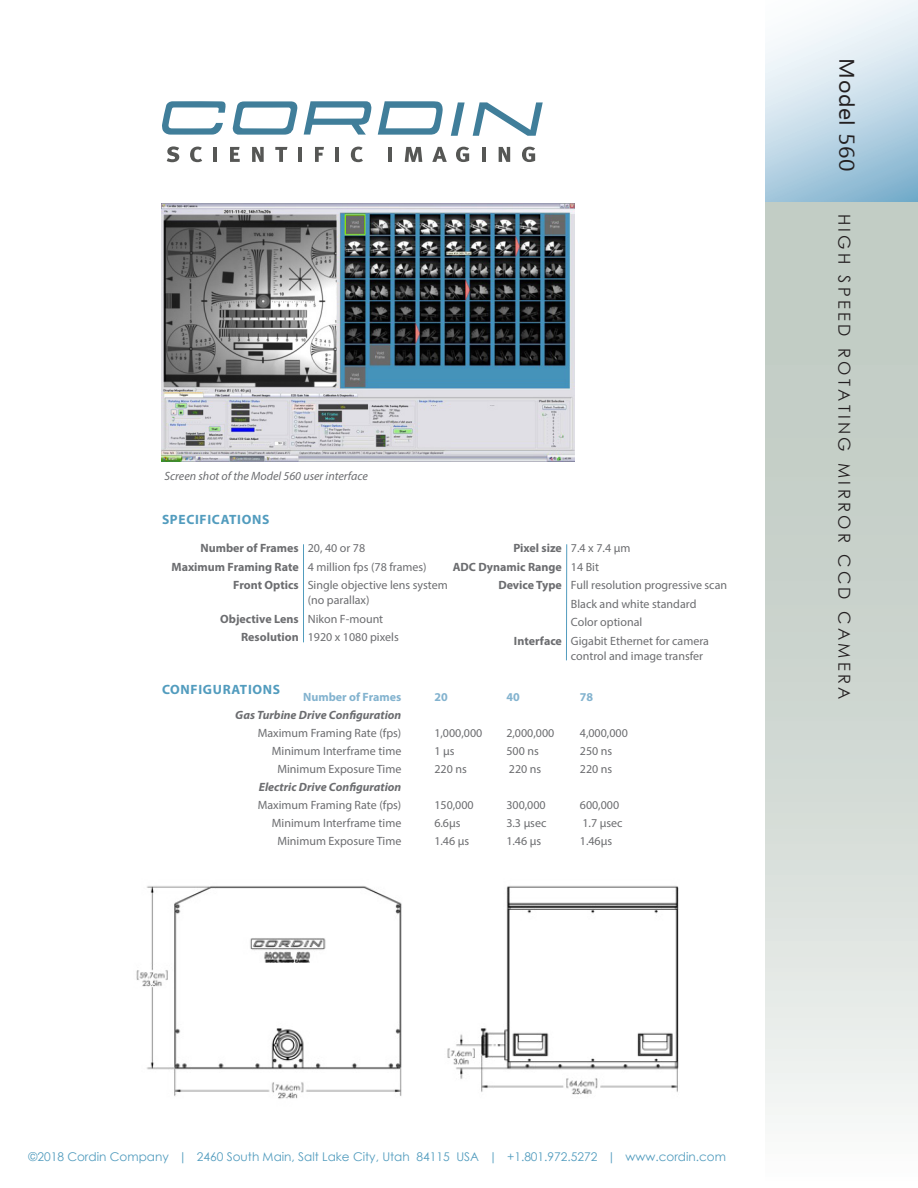
<style>
.page{position:relative;width:918px;height:1188px;background:#fff}
.page>*{position:absolute;margin:0;border:0;box-sizing:border-box;transform-origin:0 0}
.t1{font:21px "Ebrima";letter-spacing:.02em;color:#231f20;scale:1.1 1}
.t2{font:16.5px "Century Gothic";letter-spacing:.2em;color:#231f20}
.t3{font:700 13.5px "Myriad Pro";letter-spacing:.05em;color:#529cbe}
.t4{font:12px/15px "Myriad Pro";color:#6c6d70;text-align:center}
.t5{font:12px "Century Gothic";color:#529cbe}
.t6{font:700 12px "Myriad Pro";color:#6c6d70}
.t7{font:italic 700 12px "Myriad Pro";color:#6c6d70}
.t8{font:italic 12px "Myriad Pro";color:#6c6d70}
.t9{font:700 12px "Myriad Pro";color:#83b3cf}
.s1{font-weight:400}
.s2{font-weight:700}
</style>
<div class="page">
<svg style="left:765px;top:0;width:153px;height:202px"></svg>
<div style="left:765px;top:202px;width:153px;height:986px;background:linear-gradient(to bottom,#b7c3ba,#f1f3f2)"></div>
<img style="left:162px;top:203px;width:412px;height:258px">
<img style="left:136px;top:885px;width:543px;height:214px">
<hr style="left:303px;top:544px;width:1px;height:98px;background:#529cbe">
<hr style="left:566px;top:544px;width:1px;height:116px;background:#529cbe">
<svg style="left:162px;top:101px;width:64px;height:34px"></svg>
<svg style="left:232px;top:101px;width:66px;height:34px"></svg>
<svg style="left:304px;top:101px;width:68px;height:34px"></svg>
<svg style="left:378px;top:101px;width:65px;height:34px"></svg>
<svg style="left:451px;top:102px;width:14px;height:34px"></svg>
<svg style="left:473px;top:102px;width:70px;height:34px"></svg>
<svg style="left:167px;top:146px;width:12px;height:16px"></svg>
<svg style="left:190px;top:147px;width:12px;height:15px"></svg>
<hr style="left:213px;top:147px;width:4px;height:15px;background:#565755">
<svg style="left:230px;top:147px;width:10px;height:15px"></svg>
<svg style="left:252px;top:147px;width:12px;height:15px"></svg>
<svg style="left:275px;top:147px;width:12px;height:15px"></svg>
<hr style="left:298px;top:147px;width:4px;height:15px;background:#565755">
<svg style="left:315px;top:147px;width:9px;height:15px"></svg>
<hr style="left:335px;top:147px;width:4px;height:15px;background:#565755">
<svg style="left:351px;top:147px;width:12px;height:15px"></svg>
<hr style="left:389px;top:147px;width:3px;height:15px;background:#565755">
<svg style="left:405px;top:147px;width:17px;height:15px"></svg>
<svg style="left:432px;top:147px;width:15px;height:15px"></svg>
<svg style="left:456px;top:147px;width:13px;height:15px"></svg>
<hr style="left:482px;top:147px;width:4px;height:15px;background:#565755">
<svg style="left:499px;top:147px;width:11px;height:15px"></svg>
<svg style="left:522px;top:147px;width:13px;height:15px"></svg>
<p class="t8" style="left:164px;top:469px;width:205px">Screen shot of the Model 560 user interface</p>
<p class="t3" style="left:162px;top:511px;width:109px">SPECIFICATIONS</p>
<p class="t6" style="left:513px;top:540px;width:118px">Pixel size <span class="s1">7.4 x 7.4 μm</span></p>
<p class="t6" style="left:453px;top:559px;width:148px">ADC Dynamic Range <span class="s1">14 Bit</span></p>
<p class="t4" style="left:498px;top:577px;width:230px"><span class="s2">Device Type</span> Full resolution progressive scan</p>
<p class="t4" style="left:571px;top:596px;width:127px">Black and white standard</p>
<p class="t4" style="left:571px;top:614px;width:73px">Color optional</p>
<p class="t4" style="left:571px;top:633px;width:140px;text-align:left;text-indent:-57px"><span class="s2">Interface</span> Gigabit Ethernet for camera control and image transfer</p>
<p class="t6" style="left:200px;top:541px;width:166px">Number of Frames <span class="s1">20, 40 or 78</span></p>
<p class="t4" style="left:172px;top:559px;width:257px"><span class="s2">Maximum Framing Rate</span> 4 million fps (78 frames)</p>
<p class="t4" style="left:233px;top:578px;width:216px"><span class="s2">Front Optics</span> Single objective lens system (no parallax)</p>
<p class="t6" style="left:220px;top:611px;width:165px">Objective Lens <span class="s1">Nikon F-mount</span></p>
<p class="t4" style="left:241px;top:630px;width:159px"><span class="s2">Resolution</span> 1920 x 1080 pixels</p>
<p class="t3" style="left:162px;top:681px;width:120px">CONFIGURATIONS</p>
<p class="t9" style="left:303px;top:690px;width:100px">Number of Frames</p>
<p class="t9" style="left:434px;top:690px;width:15px">20</p>
<p class="t9" style="left:506px;top:690px;width:15px">40</p>
<p class="t9" style="left:580px;top:690px;width:15px">78</p>
<p class="t7" style="left:235px;top:708px;width:168px">Gas Turbine Drive Configuration</p>
<p class="t4" style="left:258px;top:726px;width:145px">Maximum Framing Rate (fps)</p>
<p class="t4" style="left:434px;top:726px;width:50px">1,000,000</p>
<p class="t4" style="left:506px;top:726px;width:50px">2,000,000</p>
<p class="t4" style="left:580px;top:726px;width:50px">4,000,000</p>
<p class="t4" style="left:272px;top:744px;width:131px">Minimum Interframe time</p>
<p class="t4" style="left:434px;top:744px;width:22px">1 µs</p>
<p class="t4" style="left:506px;top:744px;width:34px">500 ns</p>
<p class="t4" style="left:580px;top:744px;width:34px">250 ns</p>
<p class="t4" style="left:277px;top:762px;width:125px">Minimum Exposure Time</p>
<p class="t4" style="left:434px;top:762px;width:34px">220 ns</p>
<p class="t4" style="left:509px;top:762px;width:34px">220 ns</p>
<p class="t4" style="left:580px;top:762px;width:34px">220 ns</p>
<p class="t7" style="left:259px;top:780px;width:144px">Electric Drive Configuration</p>
<p class="t4" style="left:258px;top:798px;width:145px">Maximum Framing Rate (fps)</p>
<p class="t4" style="left:434px;top:798px;width:41px">150,000</p>
<p class="t4" style="left:506px;top:798px;width:41px">300,000</p>
<p class="t4" style="left:580px;top:798px;width:41px">600,000</p>
<p class="t4" style="left:272px;top:816px;width:131px">Minimum Interframe time</p>
<p class="t4" style="left:434px;top:816px;width:28px">6.6µs</p>
<p class="t4" style="left:506px;top:816px;width:42px">3.3 μsec</p>
<p class="t4" style="left:582px;top:816px;width:42px">1.7 μsec</p>
<p class="t4" style="left:277px;top:834px;width:125px">Minimum Exposure Time</p>
<p class="t4" style="left:434px;top:834px;width:36px">1.46 μs</p>
<p class="t4" style="left:506px;top:834px;width:36px">1.46 μs</p>
<p class="t4" style="left:580px;top:834px;width:34px">1.46µs</p>
<p class="t1" style="left:862px;top:58px;width:104px;rotate:90deg">Model 560</p>
<p class="t2" style="left:856px;top:214px;width:487px;rotate:90deg">HIGH SPEED ROTATING MIRROR CCD CAMERA</p>
<p class="t5" style="left:28px;top:1148px;width:699px">©2018 Cordin Company | 2460 South Main, Salt Lake City, Utah 84115 USA | +1.801.972.5272 | www.cordin.com</p>
</div>
